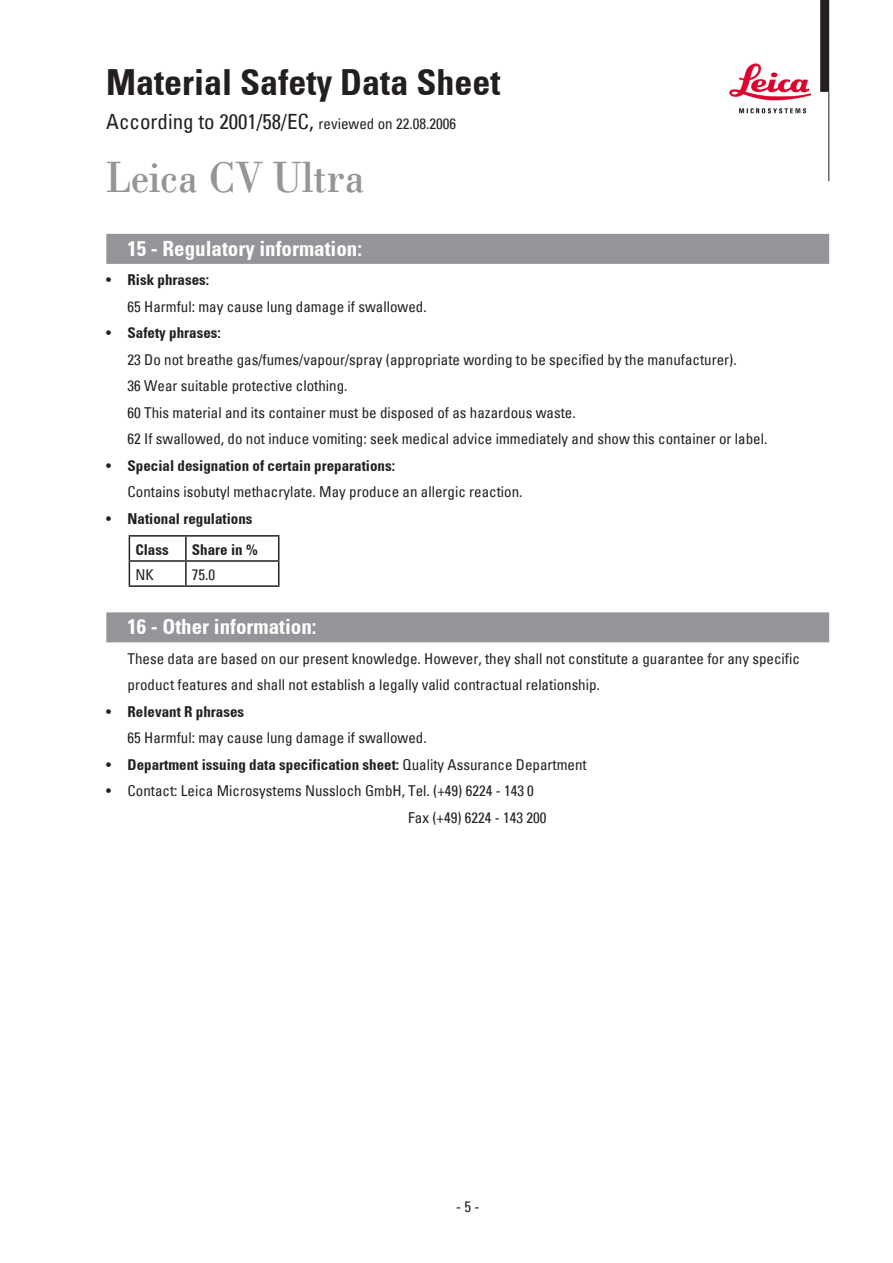
<style>
.page{position:relative;width:893px;height:1263px;background:#fff}
.page>*{position:absolute;margin:0;border:0;box-sizing:border-box;transform-origin:0 0}
.t1{font:45px "Leicana";color:#939598}
.t2{font:700 condensed 36px "Univers";color:#231f20}
.t3{font:700 condensed 21px "Univers";color:#fff}
.t4{font:condensed 21px "Univers";color:#231f20}
.t5{font:condensed 15px "Univers";color:#231f20}
.t6{font:700 condensed 15px "Univers";color:#231f20}
.s1{font-size:15px}
.s2{font-weight:400}
</style>
<div class="page">
<img style="left:729px;top:64px;width:81px;height:50px">
<div style="left:820px;top:0;width:9px;height:92px;background:#231f20"></div>
<hr style="left:828px;top:92px;width:1px;height:89px;background:#231f20">
<div style="left:106px;top:234px;width:723px;height:30px;background:#939598"></div>
<hr style="left:129px;top:535px;width:57px;height:2px;background:#231f20">
<hr style="left:186px;top:535px;width:93px;height:2px;background:#231f20">
<hr style="left:185px;top:537px;width:2px;height:23px;background:#231f20">
<hr style="left:129px;top:560px;width:57px;height:2px;background:#231f20">
<svg style="left:129px;top:537px;width:1px;height:48px"></svg>
<hr style="left:186px;top:560px;width:93px;height:2px;background:#231f20">
<hr style="left:185px;top:562px;width:2px;height:23px;background:#231f20">
<svg style="left:278px;top:537px;width:1px;height:48px"></svg>
<hr style="left:129px;top:585px;width:57px;height:2px;background:#231f20">
<hr style="left:186px;top:585px;width:93px;height:2px;background:#231f20">
<div style="left:106px;top:612px;width:723px;height:30px;background:#939598"></div>
<h2 class="t2" style="left:106px;top:60px;width:396px">Material Safety Data Sheet</h2>
<h3 class="t4" style="left:106px;top:108px;width:351px">According to 2001 /58/EC, <span class="s1">reviewed on 22.08.2006</span></h3>
<h1 class="t1" style="left:106px;top:149px;width:260px">Leica CV Ultra</h1>
<p class="t3" style="left:128px;top:235px;width:236px">15 - Regulatory information:</p>
<p class="t6" style="left:106px;top:271px;width:104px"><span class="s2">•</span> Risk phrases:</p>
<p class="t5" style="left:128px;top:297px;width:301px">65 Harmful: may cause lung damage if swallowed.</p>
<p class="t6" style="left:106px;top:324px;width:116px"><span class="s2">•</span> Safety phrases:</p>
<p class="t5" style="left:128px;top:350px;width:611px">23 Do not breathe gas/fumes/vapour/spray (appropriate wording to be specified by the manufacturer).</p>
<p class="t5" style="left:128px;top:376px;width:221px">36 Wear suitable protective clothing.</p>
<p class="t5" style="left:128px;top:403px;width:450px">60 This material and its container must be disposed of as hazardous waste.</p>
<p class="t5" style="left:128px;top:429px;width:641px">62 If swallowed, do not induce vomiting: seek medical advice immediately and show this container or label.</p>
<p class="t6" style="left:106px;top:456px;width:290px"><span class="s2">•</span> Special designation of certain preparations:</p>
<p class="t5" style="left:128px;top:482px;width:396px">Contains isobutyl methacrylate. May produce an allergic reaction.</p>
<p class="t6" style="left:106px;top:509px;width:148px"><span class="s2">•</span> National regulations</p>
<p class="t6" style="left:135px;top:540px;width:35px">Class</p>
<p class="t6" style="left:192px;top:540px;width:67px">Share in %</p>
<p class="t5" style="left:135px;top:565px;width:20px">NK</p>
<p class="t5" style="left:192px;top:565px;width:25px">75.0</p>
<p class="t3" style="left:128px;top:614px;width:190px">16 - Other information:</p>
<p class="t5" style="left:128px;top:649px;width:674px">These data are based on our present knowledge. However, they shall not constitute a guarantee for any specific</p>
<p class="t5" style="left:128px;top:675px;width:474px">product features and shall not establish a legally valid contractual relationship.</p>
<p class="t6" style="left:106px;top:702px;width:139px"><span class="s2">•</span> Relevant R phrases</p>
<p class="t5" style="left:128px;top:728px;width:301px">65 Harmful: may cause lung damage if swallowed.</p>
<p class="t6" style="left:106px;top:755px;width:482px"><span class="s2">•</span> Department issuing data specification sheet: <span class="s2">Quality Assurance Department</span></p>
<p class="t5" style="left:106px;top:781px;width:429px">• Contact: Leica Microsystems Nussloch GmbH, Tel. (+49) 6224 - 1 43 0</p>
<p class="t5" style="left:408px;top:808px;width:140px">Fax (+49) 6224 - 1 43 200</p>
<p class="t5" style="left:456px;top:1197px;width:25px">- -</p>
</div>
